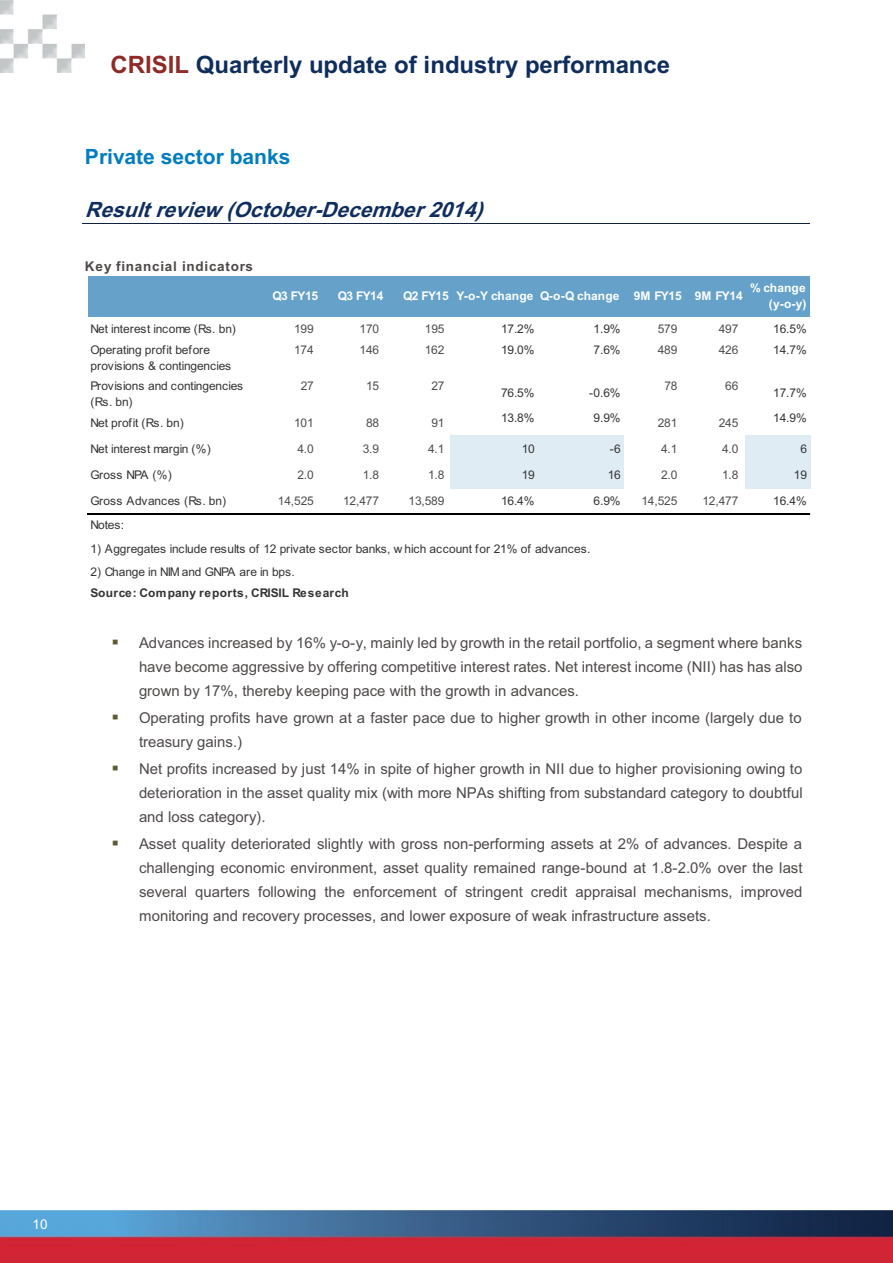
<style>
.page{position:relative;width:893px;height:1263px;background:#fff}
.page>*{position:absolute;margin:0;border:0;box-sizing:border-box;transform-origin:0 0}
.t1{font:700 24px "Arial";color:#0f2d5d}
.t2{font:italic 700 21px "Arial";color:#0f2d5d}
.t3{font:700 21px "Arial";color:#007dbf}
.t4{font:15px/24px "Arial";color:#4d4948;text-align:justify}
.t5{font:700 13.5px "Arial";letter-spacing:.055em;color:#4d4948}
.t6{font:13.5px "Arial";color:#fff}
.t7{font:12px/16.4px "Arial";letter-spacing:-.01em;color:#333}
.t8{font:12px "Arial";letter-spacing:-.01em;color:#4d4d4d}
.t9{font:700 12px/16.4px "Arial";letter-spacing:-.01em;color:#fff;text-align:right}
.t10{font:700 12px "Arial";letter-spacing:.02em;color:#333}
.t11{font:12px "Arial";letter-spacing:-.035em;color:#333}
.s1{color:#8f2a27}
.s2{font-weight:700;font-size:18px;color:#5e5a33}
</style>
<div class="page">
<img style="left:0;top:1px;width:85px;height:72px">
<img style="left:0;top:1210px;width:892px;height:53px">
<hr style="left:83px;top:223px;width:727px;height:1px;background:#0f2140">
<div style="left:88px;top:276px;width:722px;height:41px;background:#65a1c9"></div>
<div style="left:451px;top:435px;width:173px;height:28px;background:#e0ecf4"></div>
<div style="left:744px;top:435px;width:66px;height:28px;background:#e0ecf4"></div>
<div style="left:451px;top:461px;width:173px;height:28px;background:#e0ecf4"></div>
<div style="left:744px;top:461px;width:66px;height:28px;background:#e0ecf4"></div>
<hr style="left:87px;top:514px;width:723px;height:1px;background:#000">
<h1 class="t1" style="left:111px;top:56px;width:561px"><span class="s1">CRISIL</span> Quarterly update of industry performance</h1>
<h2 class="t3" style="left:85px;top:149px;width:207px">Private sector banks</h2>
<h2 class="t2" style="left:85px;top:202px;width:405px">Resultreview (October-December2014)</h2>
<p class="t5" style="left:85px;top:261px;width:170px">Key financial indicators</p>
<p class="t9" style="left:272px;top:289px;width:47px">Q3 FY15</p>
<p class="t9" style="left:338px;top:289px;width:47px">Q3 FY14</p>
<p class="t9" style="left:403px;top:289px;width:341px">Q2 FY15 Y-o-Y change Q-o-Q change 9M FY15 9M FY14</p>
<p class="t9" style="left:750px;top:280px;width:58px">% change (y-o-y)</p>
<p class="t7" style="left:91px;top:322px;width:147px">Net interest income (Rs. bn)</p>
<p class="t8" style="left:359px;top:324px;width:21px">170</p>
<p class="t8" style="left:294px;top:324px;width:21px">199</p>
<p class="t8" style="left:425px;top:324px;width:21px">195</p>
<p class="t7" style="left:501px;top:322px;width:35px">17.2%</p>
<p class="t7" style="left:593px;top:322px;width:28px">1.9%</p>
<p class="t8" style="left:718px;top:324px;width:21px">497</p>
<p class="t8" style="left:657px;top:324px;width:21px">579</p>
<p class="t7" style="left:773px;top:322px;width:35px">16.5%</p>
<p class="t7" style="left:91px;top:343px;width:142px">Operating profit before provisions &amp; contingencies</p>
<p class="t8" style="left:359px;top:345px;width:21px">146</p>
<p class="t8" style="left:294px;top:345px;width:21px">174</p>
<p class="t8" style="left:425px;top:345px;width:21px">162</p>
<p class="t7" style="left:501px;top:343px;width:35px">19.0%</p>
<p class="t7" style="left:593px;top:343px;width:28px">7.6%</p>
<p class="t8" style="left:718px;top:345px;width:21px">426</p>
<p class="t8" style="left:657px;top:345px;width:21px">489</p>
<p class="t7" style="left:773px;top:343px;width:35px">14.7%</p>
<p class="t7" style="left:91px;top:378px;width:154px">Provisions and contingencies (Rs. bn)</p>
<p class="t8" style="left:366px;top:381px;width:15px">15</p>
<p class="t8" style="left:301px;top:381px;width:15px">27</p>
<p class="t8" style="left:431px;top:381px;width:15px">27</p>
<p class="t7" style="left:501px;top:386px;width:35px">76.5%</p>
<p class="t7" style="left:589px;top:386px;width:33px">-0.6%</p>
<p class="t8" style="left:664px;top:381px;width:15px">78</p>
<p class="t8" style="left:725px;top:381px;width:15px">66</p>
<p class="t7" style="left:773px;top:386px;width:35px">17.7%</p>
<p class="t8" style="left:294px;top:418px;width:21px">101</p>
<p class="t8" style="left:431px;top:418px;width:15px">91</p>
<p class="t7" style="left:501px;top:411px;width:35px">13.8%</p>
<p class="t7" style="left:593px;top:411px;width:28px">9.9%</p>
<p class="t8" style="left:718px;top:418px;width:21px">245</p>
<p class="t8" style="left:657px;top:418px;width:21px">281</p>
<p class="t7" style="left:773px;top:411px;width:35px">14.9%</p>
<p class="t7" style="left:91px;top:415px;width:95px">Net profit (Rs. bn)</p>
<p class="t8" style="left:366px;top:418px;width:15px">88</p>
<p class="t7" style="left:91px;top:442px;width:122px">Net interest margin (%)</p>
<p class="t8" style="left:363px;top:444px;width:18px">3.9</p>
<p class="t8" style="left:297px;top:444px;width:18px">4.0</p>
<p class="t8" style="left:428px;top:444px;width:18px">4.1</p>
<p class="t7" style="left:521px;top:442px;width:15px">10</p>
<p class="t7" style="left:610px;top:442px;width:13px">-6</p>
<p class="t8" style="left:722px;top:444px;width:18px">4.0</p>
<p class="t8" style="left:661px;top:444px;width:18px">4.1</p>
<p class="t7" style="left:800px;top:442px;width:8px">6</p>
<p class="t11" style="left:91px;top:470px;width:83px">Gross NPA (%)</p>
<p class="t8" style="left:363px;top:470px;width:18px">1.8</p>
<p class="t8" style="left:297px;top:470px;width:18px">2.0</p>
<p class="t8" style="left:428px;top:470px;width:18px">1.8</p>
<p class="t7" style="left:521px;top:468px;width:15px">19</p>
<p class="t7" style="left:607px;top:468px;width:15px">16</p>
<p class="t8" style="left:722px;top:470px;width:18px">1.8</p>
<p class="t8" style="left:661px;top:470px;width:18px">2.0</p>
<p class="t7" style="left:793px;top:468px;width:15px">19</p>
<p class="t8" style="left:278px;top:496px;width:38px">14,525</p>
<p class="t8" style="left:408px;top:496px;width:38px">13,589</p>
<p class="t7" style="left:501px;top:494px;width:35px">16.4%</p>
<p class="t7" style="left:593px;top:494px;width:28px">6.9%</p>
<p class="t8" style="left:702px;top:496px;width:38px">12,477</p>
<p class="t8" style="left:641px;top:496px;width:38px">14,525</p>
<p class="t7" style="left:773px;top:494px;width:35px">16.4%</p>
<p class="t7" style="left:91px;top:494px;width:137px">Gross Advances (Rs. bn)</p>
<p class="t8" style="left:343px;top:496px;width:38px">12,477</p>
<p class="t7" style="left:91px;top:518px;width:35px">Notes:</p>
<p class="t7" style="left:91px;top:542px;width:501px">1) Aggregates include results of 12 private sector banks, w hich account for 21% of advances.</p>
<p class="t7" style="left:91px;top:565px;width:206px">2) Change in NIM and GNPA are in bps.</p>
<p class="t10" style="left:91px;top:589px;width:259px">Source: Company reports, CRISIL Research</p>
<p class="t4" style="left:139px;top:632px;width:665px;text-indent:-27px"><span class="s2">▪</span> Advances increased by 16% y-o-y, mainly led by growth in the retail portfolio, a segment where banks have become aggressive by offering competitive interest rates. Net interest income (NII) has has also grown by 17%, thereby keeping pace with the growth in advances.</p>
<p class="t4" style="left:139px;top:707px;width:664px;text-indent:-27px"><span class="s2">▪</span> Operating profits have grown at a faster pace due to higher growth in other income (largely due to treasury gains.)</p>
<p class="t4" style="left:139px;top:758px;width:665px;text-indent:-27px"><span class="s2">▪</span> Net profits increased by just 14% in spite of higher growth in NII due to higher provisioning owing to deterioration in the asset quality mix (with more NPAs shifting from substandard category to doubtful and loss category).</p>
<p class="t4" style="left:139px;top:833px;width:665px;text-indent:-27px"><span class="s2">▪</span> Asset quality deteriorated slightly with gross non-performing assets at 2% of advances. Despite a challenging economic environment, asset quality remained range-bound at 1.8-2.0% over the last several quarters following the enforcement of stringent credit appraisal mechanisms, improved monitoring and recovery processes, and lower exposure of weak infrastructure assets.</p>
<p class="t6" style="left:33px;top:1219px;width:17px">10</p>
<p class="t6" style="left:44px;top:1221px;width:17px">10</p>
</div>
